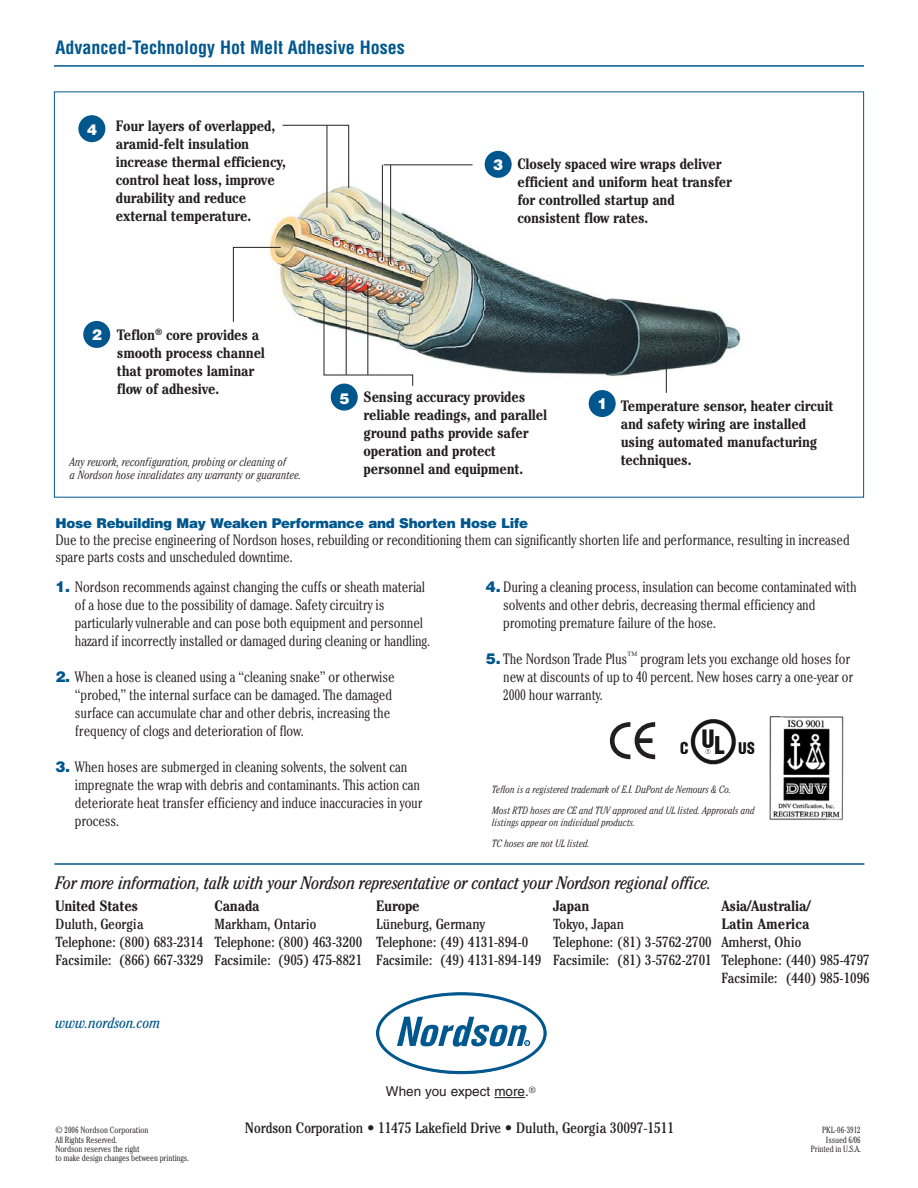
<style>
.page{position:relative;width:918px;height:1188px;background:#fff}
.page>*{position:absolute;margin:0;border:0;box-sizing:border-box;transform-origin:0 0}
.t1{font:italic condensed 18px "Cheltenham";letter-spacing:-.015em;color:#231f20}
.t2{font:700 condensed 18px "Helvetica";color:#00578d}
.t3{font:300 condensed 15px/18px "Cheltenham";letter-spacing:-.01em;color:#231f20}
.t4{font:700 condensed 15px/18px "Cheltenham";letter-spacing:-.015em;color:#231f20}
.t5{font:condensed 15px "Cheltenham";color:#231f20}
.t6{font:italic condensed 15px "Cheltenham";color:#00578d}
.t7{font:900 15px "Helvetica";color:#fff}
.t8{font:condensed 14.7px "Cheltenham";color:#231f20}
.t9{font:900 13.5px "Helvetica";letter-spacing:-.02em;color:#00578d}
.t10{font:13.5px "Helvetica";color:#231f20}
.t11{font:italic 300 condensed 12px/13.5px "Cheltenham";color:#231f20}
.t12{font:italic 300 condensed 10.5px/21px "Cheltenham";color:#231f20}
.t13{font:300 condensed 9px "Cheltenham";letter-spacing:-.01em;color:#231f20}
.s1{font-family:"Helvetica";font-weight:900;font-stretch:normal;color:#00578d}
</style>
<div class="page">
<hr style="left:54px;top:863px;width:810px;height:2px;background:#00578d">
<hr style="left:54px;top:65px;width:810px;height:2px;background:#00578d">
<img style="left:769px;top:716px;width:75px;height:105px">
<svg style="left:609px;top:722px;width:46px;height:37px"></svg>
<img style="left:680px;top:719px;width:75px;height:46px">
<svg style="left:377px;top:993px;width:169px;height:81px"></svg>
<div style="left:379px;top:995px;width:164px;height:76px;background:#fff;border-radius:50%"></div>
<svg style="left:397px;top:1017px;width:133px;height:30px"></svg>
<hr style="left:494px;top:1097px;width:31px;height:1px;background:#231f20">
<img style="left:259px;top:160px;width:482px;height:257px">
<div style="left:619px;top:399px;width:218px;height:74px;background:#fff"></div>
<div style="left:83px;top:321px;width:27px;height:27px;background:#00578d;border-radius:50%"></div>
<div style="left:485px;top:151px;width:27px;height:27px;background:#00578d;border-radius:50%"></div>
<div style="left:78px;top:115px;width:27px;height:27px;background:#00578d;border-radius:50%"></div>
<div style="left:589px;top:390px;width:27px;height:27px;background:#00578d;border-radius:50%"></div>
<hr style="left:283px;top:125px;width:66px;height:1px;background:#231f20">
<hr style="left:348px;top:125px;width:1px;height:63px;background:#231f20">
<hr style="left:327px;top:125px;width:1px;height:83px;background:#231f20">
<hr style="left:233px;top:247px;width:48px;height:1px;background:#231f20">
<hr style="left:233px;top:247px;width:1px;height:75px;background:#231f20">
<div style="left:331px;top:384px;width:27px;height:27px;background:#00578d;border-radius:50%"></div>
<hr style="left:324px;top:299px;width:1px;height:76px;background:#231f20">
<hr style="left:346px;top:267px;width:1px;height:108px;background:#231f20">
<hr style="left:367px;top:285px;width:1px;height:90px;background:#231f20">
<hr style="left:324px;top:375px;width:89px;height:1px;background:#231f20">
<hr style="left:666px;top:356px;width:1px;height:37px;background:#231f20">
<hr style="left:384px;top:164px;width:88px;height:1px;background:#231f20">
<hr style="left:382px;top:165px;width:1px;height:95px;background:#231f20">
<hr style="left:390px;top:165px;width:1px;height:99px;background:#231f20">
<p class="t2" style="left:56px;top:40px;width:351px">Advanced-Technology Hot Melt Adhesive Hoses</p>
<p class="t7" style="left:87px;top:124px;width:12px">4</p>
<p class="t4" style="left:116px;top:119px;width:172px">Four layers of overlapped, aramid-felt insulation increase thermal efficiency, control heat loss, improve durability and reduce external temperature.</p>
<p class="t7" style="left:493px;top:159px;width:12px">3</p>
<p class="t4" style="left:517px;top:157px;width:216px">Closely spaced wire wraps deliver efficient and uniform heat transfer for controlled startup and consistent flow rates.</p>
<p class="t7" style="left:92px;top:329px;width:12px">2</p>
<p class="t4" style="left:117px;top:327px;width:150px">Teflon<sup>®</sup> core provides a smooth process channel that promotes laminar flow of adhesive.</p>
<p class="t11" style="left:70px;top:456px;width:233px">Any rework, reconfiguration, probing or cleaning of<br>a Nordson hose invalidates any warranty or guarantee.</p>
<p class="t7" style="left:339px;top:393px;width:12px">5</p>
<p class="t4" style="left:364px;top:389px;width:185px">Sensing accuracy provides reliable readings, and parallel ground paths provide safer operation and protect personnel and equipment.</p>
<p class="t7" style="left:597px;top:399px;width:12px">1</p>
<p class="t4" style="left:621px;top:398px;width:214px">Temperature sensor, heater circuit and safety wiring are installed using automated manufacturing techniques.</p>
<p class="t9" style="left:55px;top:518px;width:474px">Hose Rebuilding May Weaken Performance and Shorten Hose Life</p>
<p class="t3" style="left:55px;top:532px;width:796px;line-height:17.2px">Due to the precise engineering of Nordson hoses, rebuilding or reconditioning them can significantly shorten life and performance, resulting in increased spare parts costs and unscheduled downtime.</p>
<p class="t3" style="left:75px;top:579px;width:357px;text-indent:-20px"><span class="s1">1.</span> Nordson recommends against changing the cuffs or sheath material of a hose due to the possibility of damage. Safety circuitry is particularly vulnerable and can pose both equipment and personnel hazard if incorrectly installed or damaged during cleaning or handling.</p>
<p class="t3" style="left:75px;top:669px;width:321px;text-indent:-20px"><span class="s1">2.</span> When a hose is cleaned using a “cleaning snake” or otherwise “probed,” the internal surface can be damaged. The damaged surface can accumulate char and other debris, increasing the frequency of clogs and deterioration of flow.</p>
<p class="t3" style="left:75px;top:759px;width:349px;text-indent:-20px"><span class="s1">3.</span> When hoses are submerged in cleaning solvents, the solvent can impregnate the wrap with debris and contaminants. This action can deteriorate heat transfer efficiency and induce inaccuracies in your process.</p>
<p class="t3" style="left:503px;top:579px;width:355px;text-indent:-17px"><span class="s1">4.</span> During a cleaning process, insulation can become contaminated with solvents and other debris, decreasing thermal efficiency and promoting premature failure of the hose.</p>
<p class="t3" style="left:503px;top:651px;width:352px;text-indent:-17px"><span class="s1">5.</span> The Nordson Trade Plus<sup>™</sup> program lets you exchange old hoses for new at discounts of up to 40 percent. New hoses carry a one-year or<br>2000 hour warranty.</p>
<p class="t12" style="left:492px;top:780px;width:264px">Teflon is a registered trademark of E.I. DuPont de Nemours &amp; Co.<br>Most RTD hoses are CE and TUV approved and UL listed. Approvals and</p>
<p class="t12" style="left:492px;top:813px;width:145px">listings appear on individual products.<br>TC hoses are not UL listed.</p>
<p class="t1" style="left:55px;top:876px;width:658px">For more information, talk with your Nordson representative or contact your Nordson regional office.</p>
<p class="t4" style="left:55px;top:899px;width:84px">United States</p>
<p class="t4" style="left:215px;top:899px;width:47px">Canada</p>
<p class="t4" style="left:376px;top:899px;width:45px">Europe</p>
<p class="t4" style="left:553px;top:899px;width:38px">Japan</p>
<p class="t4" style="left:721px;top:899px;width:91px">Asia/Australia/</p>
<p class="t8" style="left:55px;top:919px;width:90px">Duluth, Georgia</p>
<p class="t8" style="left:215px;top:919px;width:103px">Markham, Ontario</p>
<p class="t8" style="left:376px;top:919px;width:111px">Lüneburg, Germany</p>
<p class="t8" style="left:553px;top:919px;width:72px">Tokyo, Japan</p>
<p class="t4" style="left:722px;top:917px;width:90px">Latin America</p>
<p class="t8" style="left:55px;top:937px;width:474px">Telephone: (800) 683-2314 Telephone: (800) 463-3200 Telephone: (49) 4131-894-0</p>
<p class="t8" style="left:553px;top:937px;width:250px">Telephone: (81) 3-5762-2700 Amherst, Ohio</p>
<p class="t8" style="left:55px;top:955px;width:816px">Facsimile: (866) 667-3329 Facsimile: (905) 475-8821 Facsimile: (49) 4131-894-149 Facsimile: (81) 3-5762-2701 Telephone: (440) 985-4797</p>
<p class="t8" style="left:722px;top:973px;width:150px">Facsimile: (440) 985-1096</p>
<p class="t6" style="left:55px;top:1018px;width:106px">www.nordson.com</p>
<p class="t10" style="left:386px;top:1087px;width:152px">When you expect more.<sup>®</sup></p>
<p class="t13" style="left:55px;top:1127px;width:94px">© 2006 Nordson Corporation</p>
<p class="t5" style="left:245px;top:1123px;width:431px">Nordson Corporation • 11475 Lakefield Drive • Duluth, Georgia 30097-1511</p>
<p class="t13" style="left:822px;top:1127px;width:40px">PKL-06-3912</p>
<p class="t13" style="left:56px;top:1136px;width:63px">All Rights Reserved.</p>
<p class="t13" style="left:826px;top:1136px;width:36px">Issued 6/06</p>
<p class="t13" style="left:56px;top:1146px;width:86px">Nordson reserves the right</p>
<p class="t13" style="left:811px;top:1146px;width:51px">Printed in U.S.A.</p>
<p class="t13" style="left:56px;top:1155px;width:135px">to make design changes between printings.</p>
</div>
